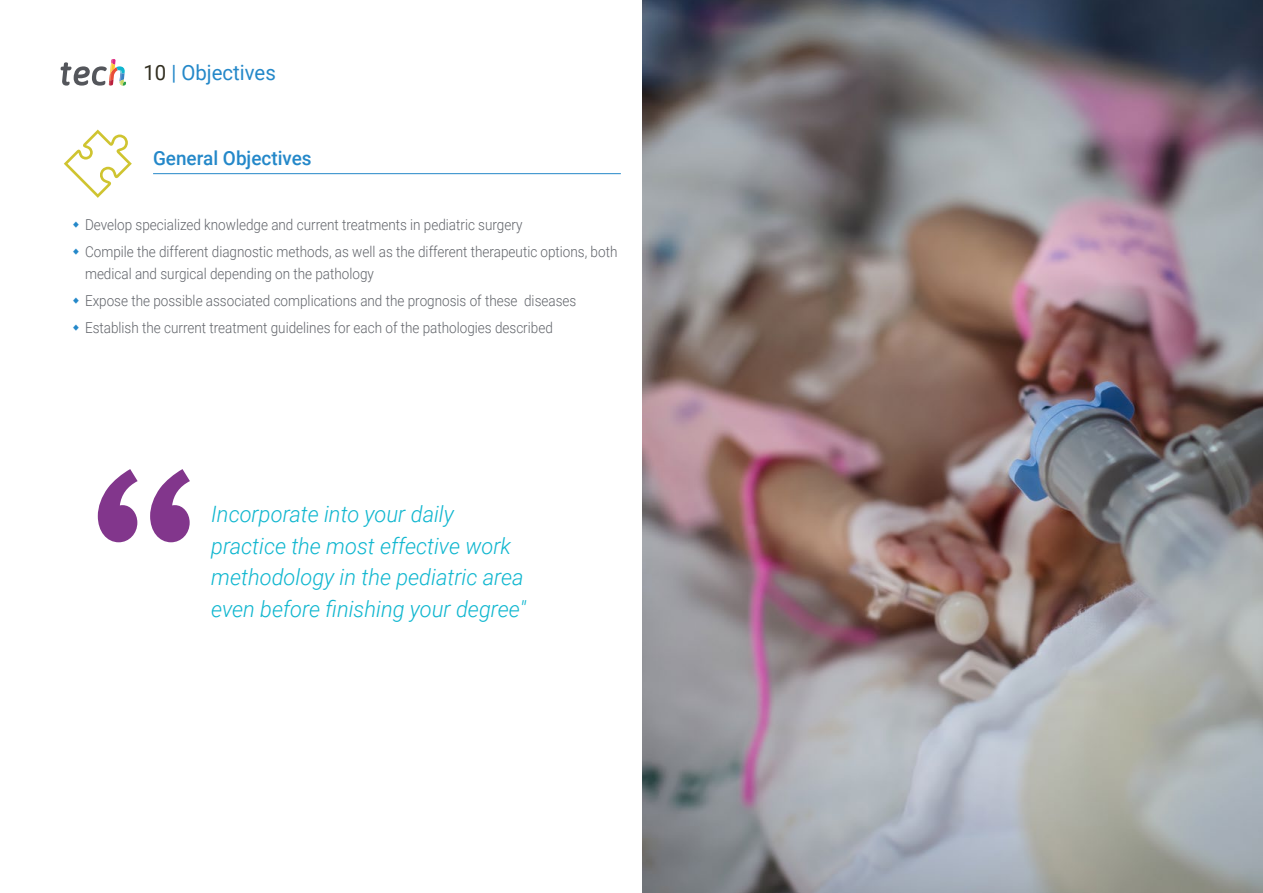
<style>
.page{position:relative;width:1263px;height:893px;background:#fff}
.page>*{position:absolute;margin:0;border:0;box-sizing:border-box;transform-origin:0 0}
.t1{font:italic 300 22.5px/31.5px "Roboto";color:#0fb6cf}
.t2{font:21px "Roboto";color:#2488c9}
.t3{font:500 19.5px "Roboto";color:#2488c9}
.t4{font:300 15px/26.7px "Roboto";color:#61646a;scale:.9 1}
.s1{color:#312e20}
</style>
<div class="page">
<hr style="left:153px;top:173px;width:468px;height:1px;background:#2488c9">
<svg style="left:64px;top:130px;width:68px;height:68px"></svg>
<svg style="left:61px;top:59px;width:65px;height:27px"></svg>
<img style="left:642px;top:0;width:621px;height:893px">
<svg style="left:98px;top:469px;width:92px;height:73px"></svg>
<h2 class="t2" style="left:144px;top:57px;width:134px"><span class="s1">10</span> | Objectives</h2>
<h3 class="t3" style="left:153px;top:144px;width:160px">General Objectives</h3>
<p class="t4" style="left:85px;top:211px;width:593px">Develop specialized knowledge and current treatments in pediatric surgery<br>Compile the different diagnostic methods, as well as the different therapeutic options, both</p>
<p class="t4" style="left:85px;top:260px;width:547px">medical and surgical depending on the pathology<br>Expose the possible associated complications and the prognosis of these diseases<br>Establish the current treatment guidelines for each of the pathologies described</p>
<h1 class="t1" style="left:211px;top:498px;width:316px">Incorporate into your daily practice the most effective work methodology in the pediatric area even before finishing your degree"</h1>
</div>
